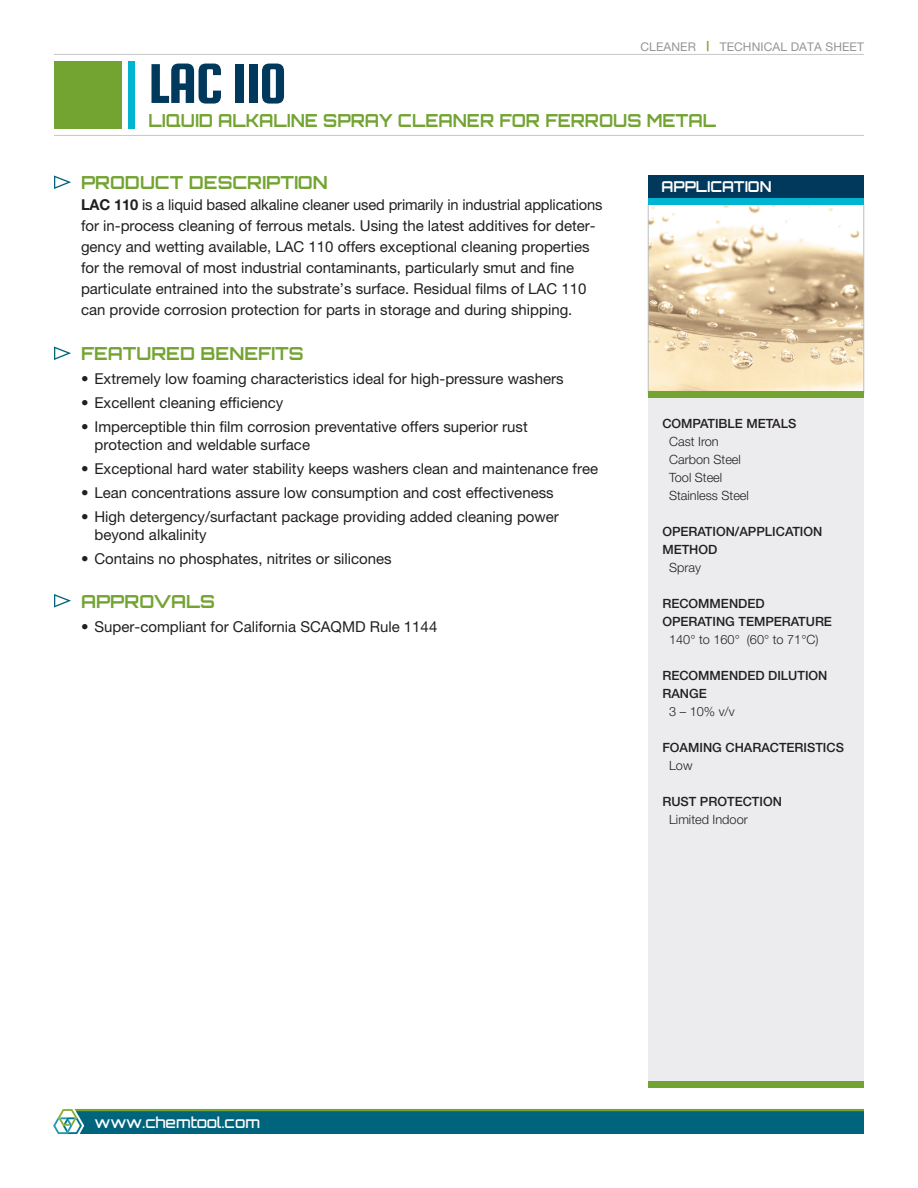
<style>
.page{position:relative;width:918px;height:1188px;background:#fff}
.page>*{position:absolute;margin:0;border:0;box-sizing:border-box;transform-origin:0 0}
.t1{font:60px "Squada One";letter-spacing:-.03em;color:#00395c}
._03_-_subhead{font:700 18px "Orbitron";color:#73a432}
._03_-_subhead-2{font:700 18px "Orbitron";color:#73a432;scale:.95 1}
._06_-_Benefits_Bulle{font:15px/18px "Helvetica Neue LT Pro";color:#231f20}
._04_-_Body_Copy_10_1{font:15px/21px "Helvetica Neue LT Pro";color:#231f20}
.t2{font:500 15px "Orbitron";color:#fff}
._03_-_subhead-3{font:700 15px "Orbitron";color:#fff;scale:.95 1}
.Bucket_Head{font:500 12.75px/18px "Helvetica Neue LT Pro";color:#231f20}
.Bucket_Body{font:300 12.75px "Helvetica Neue LT Pro";color:#231f20}
.t3{font:12px "Helvetica Neue LT Pro";letter-spacing:.01em;color:#939598}
.s1{font-weight:700;font-size:10.2px;color:#73a432}
.s2{font-weight:700}
</style>
<div class="page">
<div style="left:648px;top:365px;width:216px;height:719px;background:#ececee"></div>
<div style="left:648px;top:1081px;width:216px;height:7px;background:#73a432"></div>
<div style="left:128px;top:61px;width:6px;height:67px;background:#00b5d1"></div>
<div style="left:54px;top:61px;width:68px;height:67px;background:#73a432"></div>
<hr style="left:54px;top:54px;width:810px;height:1px;background:#c7c8ca">
<hr style="left:54px;top:135px;width:810px;height:1px;background:#c7c8ca">
<div style="left:648px;top:176px;width:216px;height:22px;background:#00395c"></div>
<img style="left:650px;top:206px;width:212px;height:185px">
<div style="left:648px;top:204px;width:216px;height:189px;border:1px solid #bcbdc0"></div>
<div style="left:648px;top:198px;width:216px;height:7px;background:#00b5d1"></div>
<div style="left:648px;top:392px;width:216px;height:6px;background:#73a432"></div>
<svg style="left:54px;top:176px;width:17px;height:13px"></svg>
<svg style="left:54px;top:347px;width:17px;height:13px"></svg>
<svg style="left:54px;top:594px;width:17px;height:14px"></svg>
<div style="left:54px;top:1111px;width:810px;height:23px;background:#00657c"></div>
<hr style="left:54px;top:1109px;width:810px;height:2px;background:#73a432">
<svg style="left:53px;top:1108px;width:31px;height:26px"></svg>
<p class="t3" style="left:641px;top:39px;width:225px">CLEANER <span class="s1">|</span> TECHNICAL DATA SHEET</p>
<p class="t1" style="left:148px;top:51px;width:139px">LAC 110</p>
<p class="_03_-_subhead-2" style="left:148px;top:110px;width:599px">LIQUID ALKALINE SPRAY CLEANER FOR FERROUS METAL</p>
<p class="_03_-_subhead" style="left:81px;top:172px;width:248px">PRODUCT DESCRIPTION</p>
<p class="_04_-_Body_Copy_10_1" style="left:81px;top:194px;width:523px"><span class="s2">LAC 110</span> is a liquid based alkaline cleaner used primarily in industrial applications for in-process cleaning of ferrous metals. Using the latest additives for deter&shy;gency and wetting available, LAC 110 offers exceptional cleaning properties for the removal of most industrial contaminants, particularly smut and fine particulate entrained into the substrate’s surface. Residual films of LAC 110 can provide corrosion protection for parts in storage and during shipping.</p>
<p class="_03_-_subhead" style="left:81px;top:343px;width:224px">FEATURED BENEFITS</p>
<p class="_06_-_Benefits_Bulle" style="left:81px;top:370px;width:484px">• Extremely low foaming characteristics ideal for high-pressure washers</p>
<p class="_06_-_Benefits_Bulle" style="left:81px;top:394px;width:204px">• Excellent cleaning efficiency</p>
<p class="_06_-_Benefits_Bulle" style="left:94px;top:418px;width:435px;text-indent:-14px">• Imperceptible thin film corrosion preventative offers superior rust protection and weldable surface</p>
<p class="_06_-_Benefits_Bulle" style="left:81px;top:460px;width:519px">• Exceptional hard water stability keeps washers clean and maintenance free</p>
<p class="_06_-_Benefits_Bulle" style="left:81px;top:484px;width:474px">• Lean concentrations assure low consumption and cost effectiveness</p>
<p class="_06_-_Benefits_Bulle" style="left:81px;top:508px;width:479px">• High detergency/surfactant package providing added cleaning power</p>
<p class="_06_-_Benefits_Bulle" style="left:94px;top:526px;width:114px">beyond alkalinity</p>
<p class="_06_-_Benefits_Bulle" style="left:81px;top:550px;width:312px">• Contains no phosphates, nitrites or silicones</p>
<p class="_03_-_subhead" style="left:81px;top:590px;width:136px">APPROVALS</p>
<p class="_06_-_Benefits_Bulle" style="left:81px;top:617px;width:358px">• Super-compliant for California SCAQMD Rule 1144</p>
<p class="_03_-_subhead-3" style="left:662px;top:178px;width:117px">APPLICATION</p>
<p class="Bucket_Head" style="left:662px;top:414px;width:135px">COMPATIBLE METALS</p>
<p class="Bucket_Body" style="left:669px;top:433px;width:51px">Cast Iron</p>
<p class="Bucket_Body" style="left:669px;top:451px;width:73px">Carbon Steel</p>
<p class="Bucket_Body" style="left:669px;top:469px;width:55px">Tool Steel</p>
<p class="Bucket_Body" style="left:669px;top:487px;width:81px">Stainless Steel</p>
<p class="Bucket_Head" style="left:662px;top:522px;width:161px">OPERATION/APPLICATION<br>METHOD</p>
<p class="Bucket_Body" style="left:669px;top:559px;width:33px">Spray</p>
<p class="Bucket_Head" style="left:662px;top:594px;width:104px">RECOMMENDED</p>
<p class="Bucket_Head" style="left:662px;top:612px;width:171px">OPERATING TEMPERATURE</p>
<p class="Bucket_Body" style="left:669px;top:631px;width:151px">140° to 160° (60° to 71°C)</p>
<p class="Bucket_Head" style="left:662px;top:666px;width:167px">RECOMMENDED DILUTION<br>RANGE</p>
<p class="Bucket_Body" style="left:669px;top:703px;width:67px">3 – 10% v/v</p>
<p class="Bucket_Head" style="left:662px;top:738px;width:183px">FOAMING CHARACTERISTICS</p>
<p class="Bucket_Body" style="left:669px;top:757px;width:25px">Low</p>
<p class="Bucket_Head" style="left:662px;top:792px;width:121px">RUST PROTECTION</p>
<p class="Bucket_Body" style="left:669px;top:811px;width:80px">Limited Indoor</p>
<p class="t2" style="left:94px;top:1113px;width:167px">www.chemtool.com</p>
</div>
